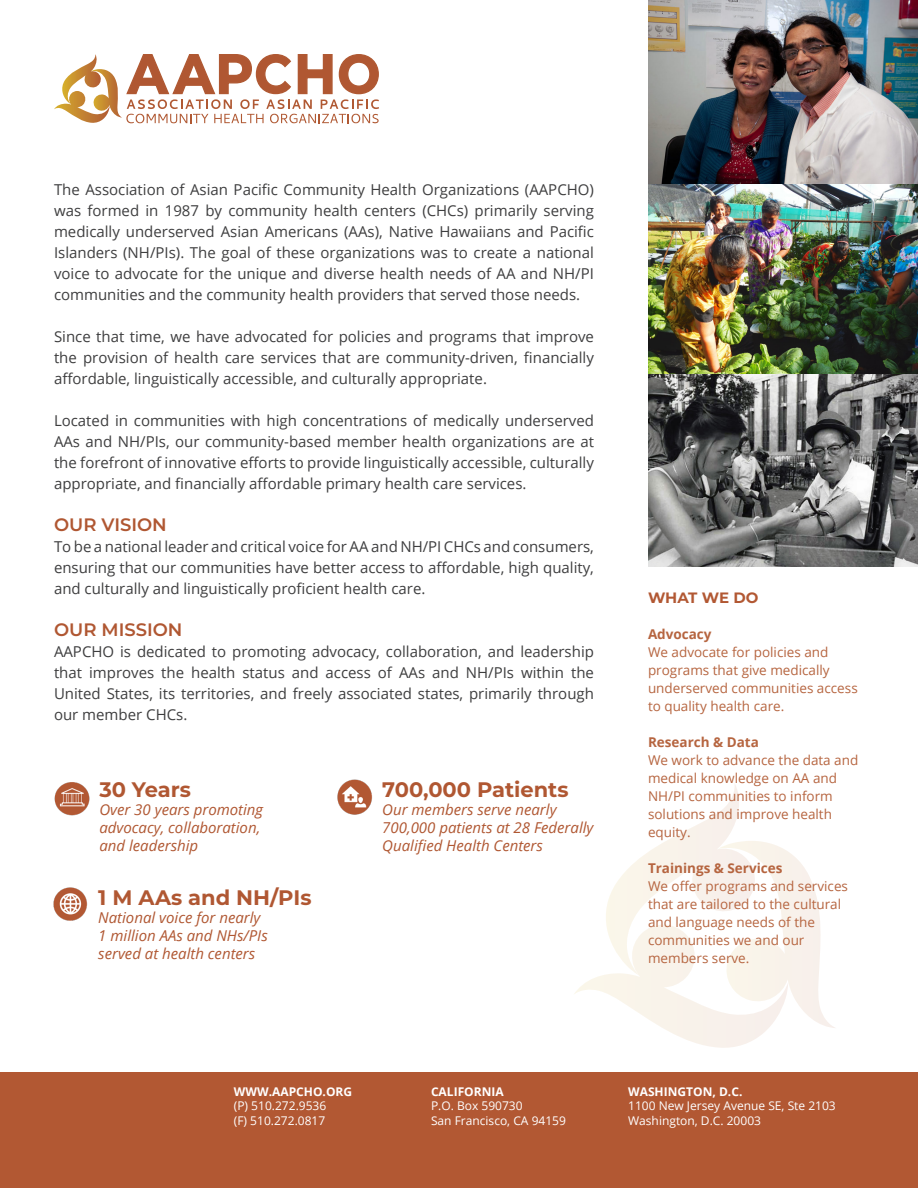
<style>
.page{position:relative;width:918px;height:1188px;background:#fff}
.page>*{position:absolute;margin:0;border:0;box-sizing:border-box;transform-origin:0 0}
.t1{font:700 21px "Montserrat";color:#b05732}
.t2{font:600 18px "Montserrat";color:#b05732}
.t3{font:15px/21px "Open Sans";color:#3e3e3f;text-align:justify}
.t4{font:italic 15px/18px "Open Sans";color:#b05732}
.t5{font:700 15px "Montserrat";letter-spacing:-.015em;color:#b25833}
.t6{font:13.5px/18px "Open Sans";color:#b66540}
.t7{font:700 13.5px "Open Sans";color:#b66540}
.t8{font:12px "Open Sans";color:#fff}
.t9{font:700 12px "Open Sans";color:#fff}
</style>
<div class="page">
<div style="left:0;top:1072px;width:918px;height:116px;background:#b25833"></div>
<svg style="left:54px;top:54px;width:325px;height:69px"></svg>
<svg style="left:574px;top:785px;width:261px;height:263px"></svg>
<img style="left:648px;top:0;width:270px;height:567px">
<img style="left:54px;top:782px;width:36px;height:34px">
<img style="left:337px;top:779px;width:35px;height:36px">
<img style="left:53px;top:887px;width:35px;height:34px">
<p class="t3" style="left:54px;top:179px;width:542px">The Association of Asian Pacific Community Health Organizations (AAPCHO) was formed in 1987 by community health centers (CHCs) primarily serving medically underserved Asian Americans (AAs), Native Hawaiians and Pacific Islanders (NH/PIs). The goal of these organizations was to create a national voice to advocate for the unique and diverse health needs of AA and NH/PI communities and the community health providers that served those needs.</p>
<p class="t3" style="left:54px;top:326px;width:542px">Since that time, we have advocated for policies and programs that improve the provision of health care services that are community-driven, financially affordable, linguistically accessible, and culturally appropriate.</p>
<p class="t3" style="left:54px;top:410px;width:542px">Located in communities with high concentrations of medically underserved AAs and NH/PIs, our community-based member health organizations are at the forefront of innovative efforts to provide linguistically accessible, culturally appropriate, and financially affordable primary health care services.</p>
<p class="t2" style="left:54px;top:512px;width:114px">OUR VISION</p>
<p class="t3" style="left:54px;top:536px;width:542px">To be a national leader and critical voice for AA and NH/PI CHCs and consumers, ensuring that our communities have better access to affordable, high quality, and culturally and linguistically proficient health care.</p>
<p class="t2" style="left:54px;top:617px;width:130px">OUR MISSION</p>
<p class="t3" style="left:54px;top:641px;width:542px">AAPCHO is dedicated to promoting advocacy, collaboration, and leadership that improves the health status and access of AAs and NH/PIs within the United States, its territories, and freely associated states, primarily through our member CHCs.</p>
<p class="t1" style="left:99px;top:774px;width:93px">30 Years</p>
<p class="t4" style="left:99px;top:800px;width:165px">Over 30 years promoting</p>
<p class="t4" style="left:99px;top:818px;width:162px">advocacy, collaboration, and leadership</p>
<p class="t1" style="left:98px;top:882px;width:215px">1 M AAs and NH/PIs</p>
<p class="t4" style="left:98px;top:908px;width:164px">National voice for nearly</p>
<p class="t4" style="left:98px;top:926px;width:171px">1 million AAs and NHs/PIs</p>
<p class="t4" style="left:98px;top:944px;width:159px">served at health centers</p>
<p class="t1" style="left:382px;top:774px;width:188px">700,000 Patients</p>
<p class="t4" style="left:382px;top:800px;width:213px">Our members serve nearly<br>700,000 patients at 28 Federally<br>Qualified Health Centers</p>
<p class="t5" style="left:648px;top:587px;width:112px">WHAT WE DO</p>
<p class="t7" style="left:648px;top:625px;width:65px">Advocacy</p>
<p class="t6" style="left:648px;top:643px;width:211px">We advocate for policies and programs that give medically underserved communities access to quality health care.</p>
<p class="t7" style="left:648px;top:733px;width:112px">Research &amp; Data</p>
<p class="t6" style="left:648px;top:751px;width:212px">We work to advance the data and medical knowledge on AA and<br>NH/PI communities to inform solutions and improve health equity.</p>
<p class="t7" style="left:648px;top:859px;width:136px">Trainings &amp; Services</p>
<p class="t6" style="left:648px;top:877px;width:202px">We offer programs and services that are tailored to the cultural and language needs of the communities we and our members serve.</p>
<p class="t9" style="left:234px;top:1083px;width:120px">WWW.AAPCHO.ORG</p>
<p class="t8" style="left:234px;top:1098px;width:94px">(P) 510.272.9536</p>
<p class="t8" style="left:234px;top:1112px;width:93px">(F) 510.272.0817</p>
<p class="t9" style="left:431px;top:1083px;width:74px">CALIFORNIA</p>
<p class="t8" style="left:431px;top:1098px;width:93px">P.O. Box 590730</p>
<p class="t8" style="left:431px;top:1112px;width:136px">San Francisco, CA 94159</p>
<p class="t9" style="left:628px;top:1083px;width:116px">WASHINGTON, D.C.</p>
<p class="t8" style="left:628px;top:1098px;width:209px">1100 New Jersey Avenue SE, Ste 2103</p>
<p class="t8" style="left:628px;top:1112px;width:134px">Washington, D.C. 20003</p>
</div>
